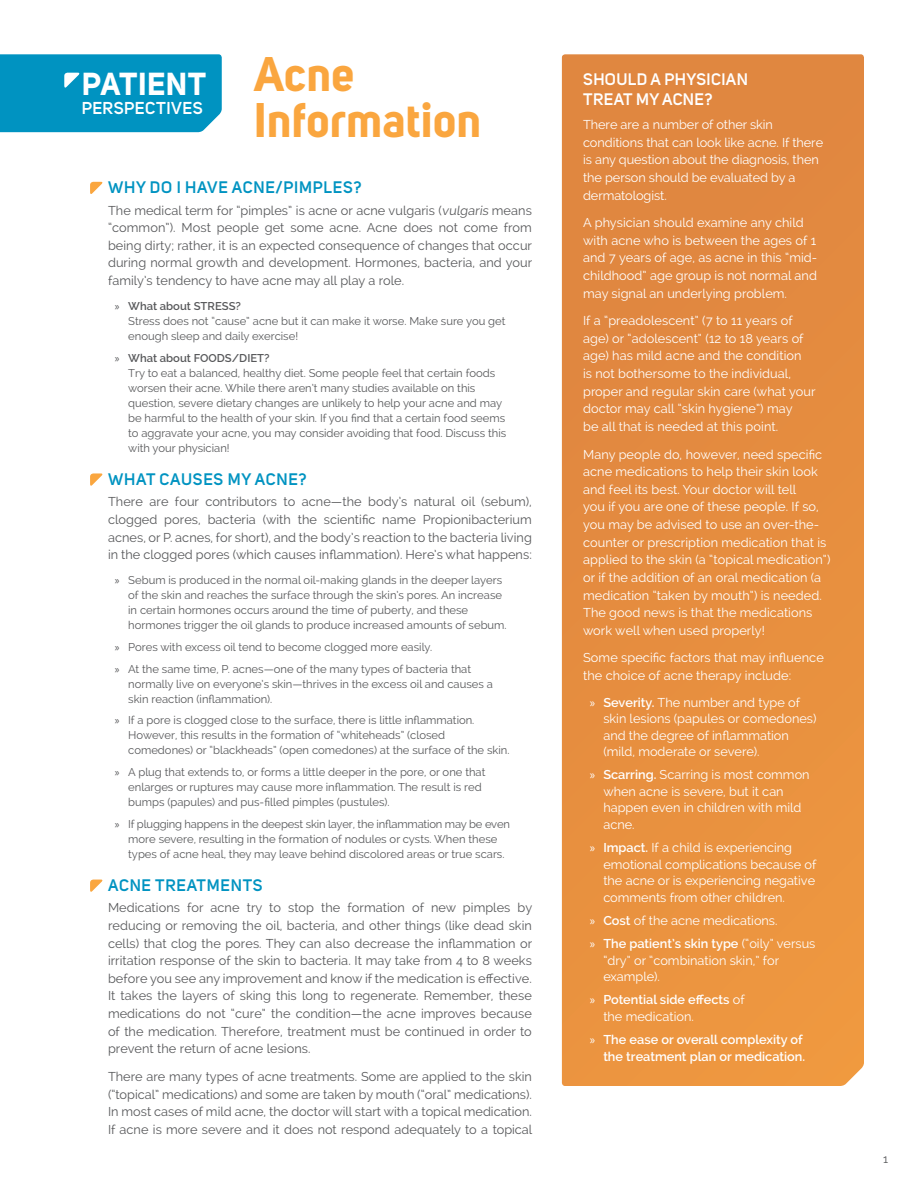
<style>
.page{position:relative;width:918px;height:1188px;background:#fff}
.page>*{position:absolute;margin:0;border:0;box-sizing:border-box;transform-origin:0 0}
.t1{font:700 48px/46.5px "Uni Sans";color:#faa63f}
.t2{font:700 31.5px "Uni Sans";letter-spacing:.01em;color:#fff}
.t3{font:600 17.1px "Uni Sans";letter-spacing:.025em;color:#fff}
.t4{font:600 16.5px "Uni Sans";letter-spacing:.045em;color:#0093c1}
.t5{font:600 16.5px/19.8px "Uni Sans";letter-spacing:.025em;color:#fff}
.t6{font:12.75px/17.5px "Raleway";letter-spacing:.005em;color:#fff}
.t7{font:12.75px/17.5px "Raleway";letter-spacing:.005em;color:#57585a;text-align:justify}
.t8{font:600 12.75px/16.5px "Raleway";color:#fff}
.t9{font:11.7px "Raleway";color:#57585a}
.t10{font:11.25px/15px "Raleway";color:#57585a}
.s1{font-family:"Myriad Pro"}
.s2{font-weight:600}
.s3{font-family:"Myriad Pro";font-weight:400}
.s4{font-weight:400}
</style>
<div class="page">
<svg style="left:562px;top:54px;width:302px;height:1032px;background:#e58d3f"></svg>
<div style="left:0;top:54px;width:222px;height:78px;background:#0093c1"></div>
<svg style="left:90px;top:182px;width:13px;height:12px"></svg>
<svg style="left:90px;top:473px;width:13px;height:13px"></svg>
<svg style="left:90px;top:880px;width:13px;height:12px"></svg>
<h2 class="t2" style="left:82px;top:64px;width:126px">PATIENT</h2>
<h3 class="t3" style="left:82px;top:95px;width:123px">PERSPECTIVES</h3>
<h1 class="t1" style="left:254px;top:50px;width:229px">Acne<br>Information</h1>
<h3 class="t4" style="left:108px;top:175px;width:255px">WHY DO I HAVE ACNE/PIMPLES?</h3>
<p class="t7" style="left:108px;top:201px;width:426px">The medical term for “pimples” is acne or acne vulgaris (vulgaris means “common”). Most people get some acne. Acne does not come from being dirty; rather, it is an expected consequence of changes that occur during normal growth and development. Hormones, bacteria, and your family’s tendency to have acne may all play a role.</p>
<p class="t10" style="left:128px;top:299px;width:379px;text-indent:-14px"><span class="s1">»</span> <span class="s2">What about STRESS?<br></span>Stress does not “cause” acne but it can make it worse. Make sure you get enough sleep and daily exercise!</p>
<p class="t10" style="left:128px;top:350px;width:380px;text-indent:-14px"><span class="s1">»</span> <span class="s2">What about FOODS/DIET?<br></span>Try to eat a balanced, healthy diet. Some people feel that certain foods worsen their acne. While there aren’t many studies available on this question, severe dietary changes are unlikely to help your acne and may be harmful to the health of your skin. If you find that a certain food seems to aggravate your acne, you may consider avoiding that food. Discuss this with your physician!</p>
<h3 class="t4" style="left:108px;top:467px;width:200px">WHAT CAUSES MY ACNE?</h3>
<p class="t7" style="left:108px;top:493px;width:425px">There are four contributors to acne—the body’s natural oil (sebum), clogged pores, bacteria (with the scientific name Propionibacterium acnes, or P. acnes, for short), and the body’s reaction to the bacteria living in the clogged pores (which causes inflammation). Here’s what happens:</p>
<p class="t10" style="left:128px;top:573px;width:380px;text-indent:-14px"><span class="s1">»</span> Sebum is produced in the normal oil-making glands in the deeper layers of the skin and reaches the surface through the skin’s pores. An increase in certain hormones occurs around the time of puberty, and these hormones trigger the oil glands to produce increased amounts of sebum.</p>
<p class="t10" style="left:115px;top:636px;width:358px;line-height:21.8px"><span class="s1">»</span> Pores with excess oil tend to become clogged more easily.<br><span class="s1">»</span> At the same time, P. acnes—one of the many types of bacteria that</p>
<p class="t10" style="left:128px;top:676px;width:366px">normally live on everyone’s skin—thrives in the excess oil and causes a skin reaction (inflammation).</p>
<p class="t10" style="left:128px;top:713px;width:383px;text-indent:-14px"><span class="s1">»</span> If a pore is clogged close to the surface, there is little inflammation.<br>However, this results in the formation of “whiteheads” (closed comedones) or “blackheads” (open comedones) at the surface of the skin.</p>
<p class="t10" style="left:128px;top:765px;width:359px;text-indent:-14px"><span class="s1">»</span> A plug that extends to, or forms a little deeper in the pore, or one that enlarges or ruptures may cause more inflammation. The result is red bumps (papules) and pus-filled pimples (pustules).</p>
<p class="t10" style="left:128px;top:816px;width:383px;text-indent:-14px"><span class="s1">»</span> If plugging happens in the deepest skin layer, the inflammation may be even more severe, resulting in the formation of nodules or cysts. When these types of acne heal, they may leave behind discolored areas or true scars.</p>
<h3 class="t4" style="left:108px;top:873px;width:156px">ACNE TREATMENTS</h3>
<p class="t7" style="left:108px;top:899px;width:426px">Medications for acne try to stop the formation of new pimples by reducing or removing the oil, bacteria, and other things (like dead skin cells) that clog the pores. They can also decrease the inflammation or irritation response of the skin to bacteria. It may take from 4 to 8 weeks before you see any improvement and know if the medication is effective.<br>It takes the layers of sking this long to regenerate. Remember, these medications do not “cure” the condition—the acne improves because of the medication. Therefore, treatment must be continued in order to prevent the return of acne lesions.</p>
<p class="t7" style="left:108px;top:1068px;width:426px">There are many types of acne treatments. Some are applied to the skin (“topical” medications) and some are taken by mouth (“oral” medications).<br>In most cases of mild acne, the doctor will start with a topical medication.<br>If acne is more severe and it does not respond adequately to a topical</p>
<h3 class="t5" style="left:583px;top:68px;width:166px">SHOULD A PHYSICIAN<br>TREAT MY ACNE?</h3>
<p class="t6" style="left:583px;top:116px;width:242px">There are a number of other skin conditions that can look like acne. If there is any question about the diagnosis, then the person should be evaluated by a dermatologist.</p>
<p class="t6" style="left:583px;top:214px;width:236px">A physician should examine any child with acne who is between the ages of 1 and 7 years of age, as acne in this “mid&shy;childhood” age group is not normal and may signal an underlying problem.</p>
<p class="t6" style="left:583px;top:312px;width:234px">If a “preadolescent” (7 to 11 years of age) or “adolescent” (12 to 18 years of age) has mild acne and the condition<br>is not bothersome to the individual, proper and regular skin care (what your doctor may call “skin hygiene”) may<br>be all that is needed at this point.</p>
<p class="t6" style="left:583px;top:445px;width:249px">Many people do, however, need specific acne medications to help their skin look and feel its best. Your doctor will tell<br>you if you are one of these people. If so, you may be advised to use an over-the&shy;counter or prescription medication that is applied to the skin (a “topical medication”) or if the addition of an oral medication (a medication “taken by mouth”) is needed.<br>The good news is that the medications work well when used properly!</p>
<p class="t6" style="left:583px;top:649px;width:242px">Some specific factors that may influence the choice of acne therapy include:</p>
<p class="t6" style="left:603px;top:694px;width:215px;line-height:16.5px;text-indent:-14px"><span class="s1">»</span> <span class="s2">Severity.</span> The number and type of skin lesions (papules or comedones) and the degree of inflammation (mild, moderate or severe).</p>
<p class="t6" style="left:603px;top:766px;width:208px;line-height:16.5px;text-indent:-14px"><span class="s1">»</span> <span class="s2">Scarring.</span> Scarring is most common when acne is severe, but it can happen even in children with mild acne.</p>
<p class="t6" style="left:603px;top:839px;width:215px;line-height:16.5px;text-indent:-14px"><span class="s1">»</span> <span class="s2">Impact.</span> If a child is experiencing emotional complications because of the acne or is experiencing negative comments from other children.</p>
<p class="t6" style="left:590px;top:909px;width:227px;line-height:23.2px"><span class="s1">»</span> <span class="s2">Cost</span> of the acne medications.<br><span class="s1">»</span> <span class="s2">The patient’s skin type</span> (“oily” versus</p>
<p class="t6" style="left:603px;top:952px;width:177px;line-height:16.5px">“dry” or “combination skin,” for example).</p>
<p class="t8" style="left:603px;top:992px;width:143px;text-indent:-14px"><span class="s3">»</span> Potential side effects <span class="s4">of the medication.</span></p>
<p class="t8" style="left:590px;top:1031px;width:217px;text-align:right"><span class="s3">»</span> The ease or overall complexity of the treatment plan or medication.</p>
<p class="t9" style="left:883px;top:1152px;width:6px">1</p>
</div>
